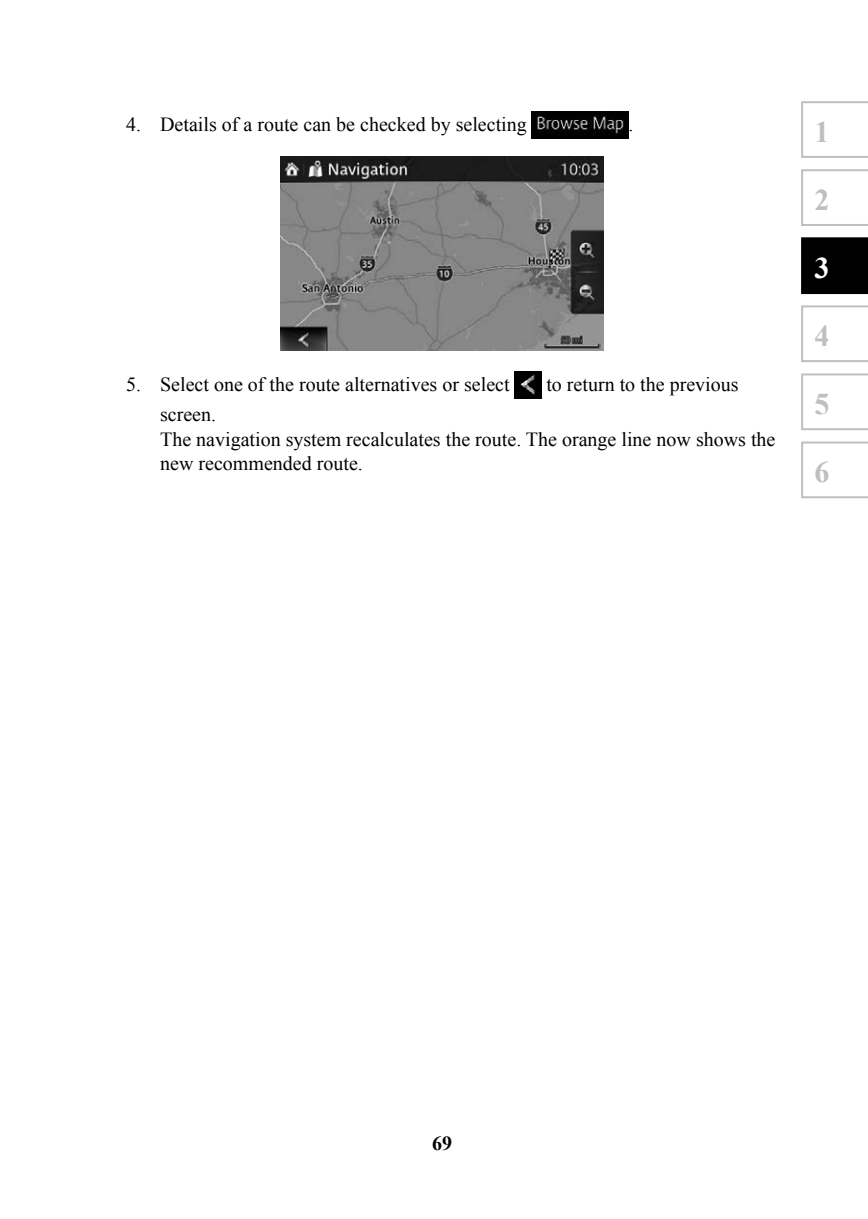
<style>
.page{position:relative;width:868px;height:1219px;background:#fff}
.page>*{position:absolute;margin:0;border:0;box-sizing:border-box;transform-origin:0 0}
.t1{font:700 30px "Times New Roman";color:#bfbfbf}
.t2{font:700 30px "Times New Roman";color:#fff}
.t3{font:20px/24px "Times New Roman";color:#000}
.t4{font:700 20px "Times New Roman";color:#000}
</style>
<div class="page">
<svg style="left:801px;top:101px;width:66px;height:57px"></svg>
<svg style="left:801px;top:169px;width:66px;height:57px"></svg>
<div style="left:801px;top:237px;width:66px;height:57px;background:#000"></div>
<svg style="left:801px;top:305px;width:66px;height:57px"></svg>
<svg style="left:801px;top:373px;width:66px;height:57px"></svg>
<svg style="left:801px;top:441px;width:66px;height:57px"></svg>
<img style="left:532px;top:111px;width:96px;height:27px">
<img style="left:281px;top:156px;width:322px;height:194px">
<img style="left:514px;top:371px;width:27px;height:27px">
<p class="t3" style="left:126px;top:112px;width:402px">4. Details of a route can be checked by selecting</p>
<p class="t3" style="left:628px;top:112px;width:6px">.</p>
<p class="t3" style="left:126px;top:372px;width:385px">5. Select one of the route alternatives or select</p>
<p class="t3" style="left:546px;top:372px;width:194px">to return to the previous</p>
<p class="t3" style="left:160px;top:402px;width:617px">screen.<br>The navigation system recalculates the route. The orange line now shows the new recommended route.</p>
<h1 class="t1" style="left:814px;top:111px;width:16px">1</h1>
<h1 class="t1" style="left:814px;top:179px;width:16px">2</h1>
<h1 class="t2" style="left:814px;top:247px;width:16px">3</h1>
<h1 class="t1" style="left:814px;top:315px;width:16px">4</h1>
<h1 class="t1" style="left:814px;top:383px;width:16px">5</h1>
<h1 class="t1" style="left:814px;top:451px;width:16px">6</h1>
<p class="t4" style="left:432px;top:1129px;width:21px">69</p>
</div>
